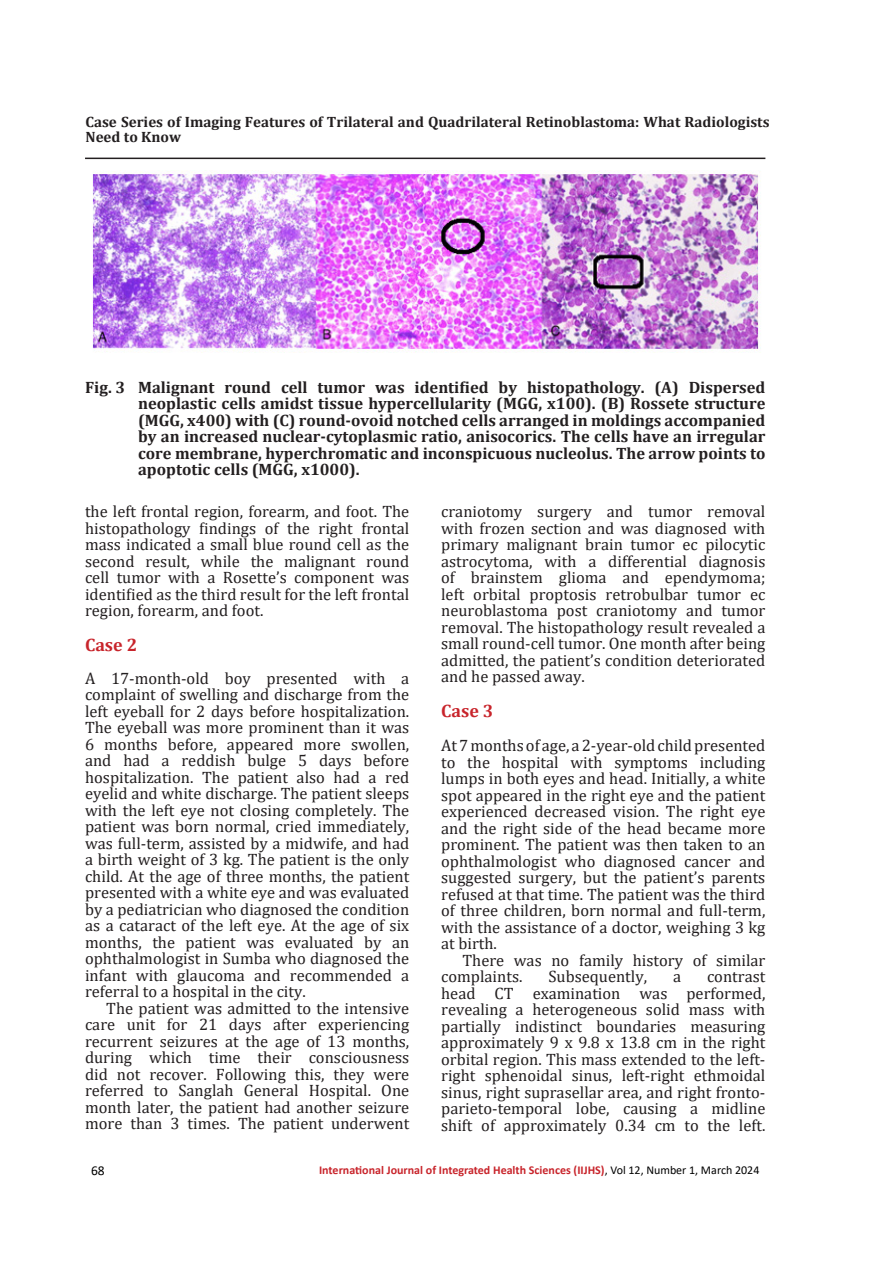
<style>
.page{position:relative;width:893px;height:1263px;background:#fff}
.page>*{position:absolute;margin:0;border:0;box-sizing:border-box;transform-origin:0 0}
.Sub_Judul{font:700 18px "Cambria";color:#c8242b}
.Isi_Artikel_0_5{font:16.5px/16.5px "Cambria";color:#231f20;text-align:justify}
.Sub_Judul-2{font:16.5px/16.5px "Cambria";color:#231f20;text-align:justify}
.Isi_Artikel{font:16.5px/16.5px "Cambria";color:#231f20;text-align:justify}
.Isi_Artikel-2{font:700 16.5px/16.5px "Cambria";color:#231f20;text-align:justify}
.Header_Judul{font:700 15px/15px "Cambria";color:#231f20}
.t1{font:13.5px "Calibri";color:#000}
.t2{font:700 12px "Calibri";color:#c8242b}
.s1{font-weight:400;color:#000}
</style>
<div class="page">
<hr style="left:85px;top:158px;width:680px;height:1px;background:#231f20">
<img style="left:93px;top:171px;width:668px;height:182px">
<p class="Header_Judul" style="left:85px;top:114px;width:686px">Case Series of Imaging Features of Trilateral and Quadrilateral Retinoblastoma: What Radiologists<br>Need to Know</p>
<p class="Isi_Artikel-2" style="left:85px;top:378px;width:42px">Fig. 3</p>
<p class="Isi_Artikel-2" style="left:138px;top:378px;width:629px">Malignant round cell tumor was identified by histopathology. (A) Dispersed neoplastic cells amidst tissue hypercellularity (MGG, x100). (B) Rossete structure (MGG, x400) with (C) round-ovoid notched cells arranged in moldings accompanied by an increased nuclear-cytoplasmic ratio, anisocorics. The cells have an irregular core membrane, hyperchromatic and inconspicuous nucleolus. The arrow points to apoptotic cells (MGG, x1000).</p>
<p class="Isi_Artikel_0_5" style="left:85px;top:503px;width:326px">the left frontal region, forearm, and foot. The histopathology findings of the right frontal mass indicated a small blue round cell as the second result, while the malignant round cell tumor with a Rosette’s component was identified as the third result for the left frontal region, forearm, and foot.</p>
<p class="Sub_Judul" style="left:85px;top:632px;width:54px">Case 2</p>
<p class="Sub_Judul-2" style="left:85px;top:670px;width:326px">A 17-month-old boy presented with a complaint of swelling and discharge from the left eyeball for 2 days before hospitalization.<br>The eyeball was more prominent than it was 6 months before, appeared more swollen, and had a reddish bulge 5 days before hospitalization. The patient also had a red eyelid and white discharge. The patient sleeps with the left eye not closing completely. The patient was born normal, cried immediately, was full-term, assisted by a midwife, and had a birth weight of 3 kg. The patient is the only child. At the age of three months, the patient presented with a white eye and was evaluated by a pediatrician who diagnosed the condition as a cataract of the left eye. At the age of six months, the patient was evaluated by an ophthalmologist in Sumba who diagnosed the infant with glaucoma and recommended a referral to a hospital in the city.</p>
<p class="Isi_Artikel_0_5" style="left:85px;top:1000px;width:326px;text-indent:21px">The patient was admitted to the intensive care unit for 21 days after experiencing recurrent seizures at the age of 13 months, during which time their consciousness did not recover. Following this, they were referred to Sanglah General Hospital. One month later, the patient had another seizure more than 3 times. The patient underwent</p>
<p class="Isi_Artikel_0_5" style="left:441px;top:503px;width:326px">craniotomy surgery and tumor removal with frozen section and was diagnosed with primary malignant brain tumor ec pilocytic astrocytoma, with a differential diagnosis of brainstem glioma and ependymoma; left orbital proptosis retrobulbar tumor ec neuroblastoma post craniotomy and tumor removal. The histopathology result revealed a small round-cell tumor. One month after being admitted, the patient’s condition deteriorated and he passed away.</p>
<p class="Sub_Judul" style="left:441px;top:698px;width:54px">Case 3</p>
<p class="Isi_Artikel" style="left:441px;top:737px;width:326px">At 7 months of age, a 2-year-old child presented to the hospital with symptoms including lumps in both eyes and head. Initially, a white spot appeared in the right eye and the patient experienced decreased vision. The right eye and the right side of the head became more prominent. The patient was then taken to an ophthalmologist who diagnosed cancer and suggested surgery, but the patient’s parents refused at that time. The patient was the third of three children, born normal and full-term, with the assistance of a doctor, weighing 3 kg at birth.</p>
<p class="Isi_Artikel_0_5" style="left:441px;top:952px;width:326px;text-indent:21px">There was no family history of similar complaints.</p>
<p class="Isi_Artikel_0_5" style="left:548px;top:968px;width:100px">Subsequently,</p>
<p class="Isi_Artikel_0_5" style="left:673px;top:968px;width:10px">a</p>
<p class="Isi_Artikel_0_5" style="left:441px;top:968px;width:326px;text-indent:266px">contrast head CT examination was performed, revealing a heterogeneous solid mass with partially indistinct boundaries measuring approximately 9 x 9.8 x 13.8 cm in the right orbital region. This mass extended to the left&shy;right sphenoidal sinus, left-right ethmoidal sinus, right suprasellar area, and right fronto&shy;parieto-temporal lobe, causing a midline shift of approximately 0.34 cm to the left.</p>
<p class="t1" style="left:91px;top:1161px;width:15px">68</p>
<p class="t2" style="left:319px;top:1161px;width:442px">International Journal of Integrated Health Sciences (IIJHS)<span class="s1">, Vol 12, Number 1, March 2024</span></p>
</div>
